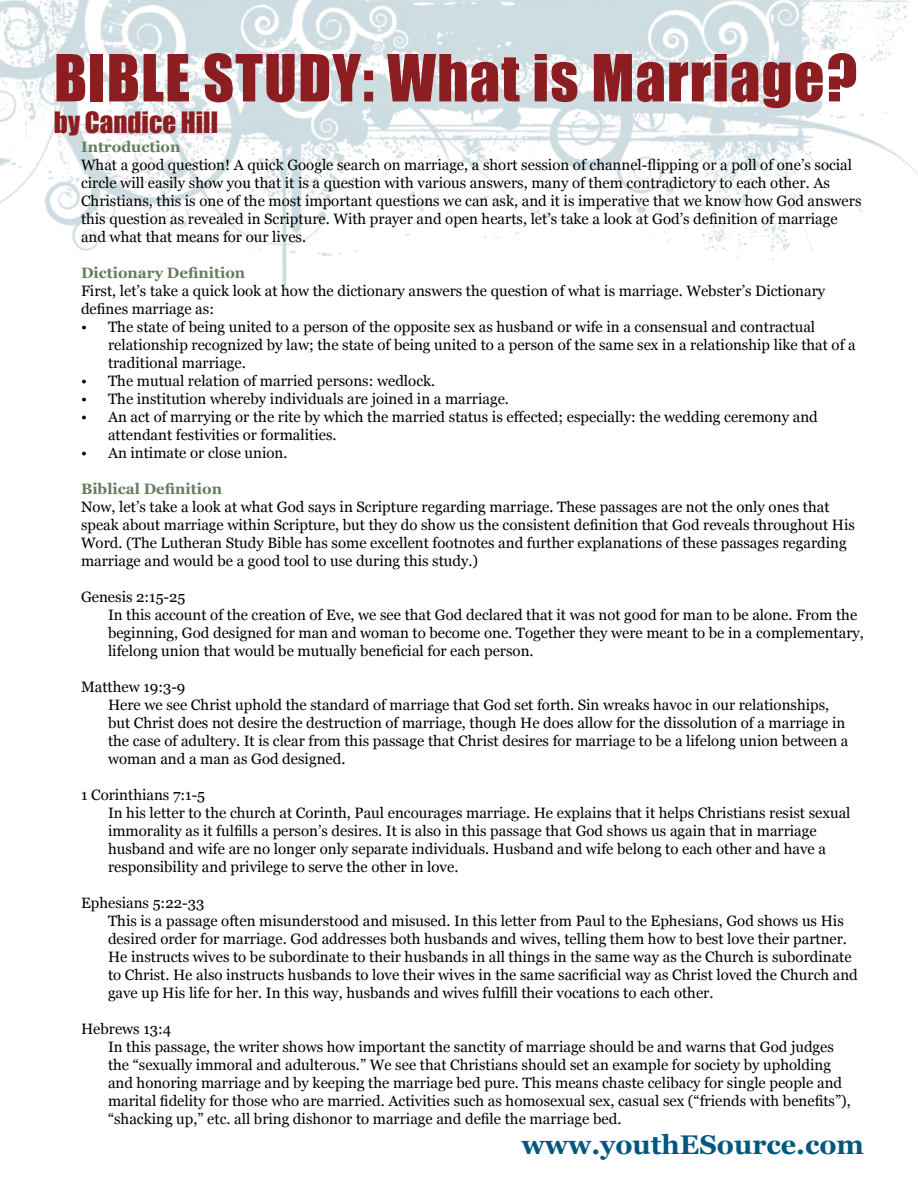
<style>
.page{position:relative;width:918px;height:1188px;background:#fff}
.page>*{position:absolute;margin:0;border:0;box-sizing:border-box;transform-origin:0 0}
.t1{font:60px "Impact";letter-spacing:.02em;color:#8c1e21}
.t2{font:700 27px "Georgia";color:#00577e}
.t3{font:27px "Impact";color:#8c1e21}
.t4{font:15px/18px "Georgia";color:#000}
.t5{font:700 15px "Georgia";color:#647d5c}
</style>
<div class="page">
<img style="left:0;top:0;width:918px;height:290px">
<h1 class="t1" style="left:54px;top:31px;width:805px">BIBLE STUDY: What is Marriage?</h1>
<h2 class="t3" style="left:54px;top:101px;width:166px">by Candice Hill</h2>
<p class="t5" style="left:81px;top:138px;width:101px">Introduction</p>
<p class="t4" style="left:81px;top:156px;width:782px">What a good question! A quick Google search on marriage, a short session of channel-flipping or a poll of one’s social circle will easily show you that it is a question with various answers, many of them contradictory to each other. As Christians, this is one of the most important questions we can ask, and it is imperative that we know how God answers this question as revealed in Scripture. With prayer and open hearts, let’s take a look at God’s definition of marriage and what that means for our lives.</p>
<p class="t5" style="left:81px;top:264px;width:166px">Dictionary Definition</p>
<p class="t4" style="left:81px;top:282px;width:746px">First, let’s take a quick look at how the dictionary answers the question of what is marriage. Webster’s Dictionary defines marriage as:</p>
<p class="t4" style="left:108px;top:318px;width:749px;text-indent:-27px">• The state of being united to a person of the opposite sex as husband or wife in a consensual and contractual relationship recognized by law; the state of being united to a person of the same sex in a relationship like that of a traditional marriage.</p>
<p class="t4" style="left:81px;top:372px;width:356px">• The mutual relation of married persons: wedlock.</p>
<p class="t4" style="left:81px;top:390px;width:430px">• The institution whereby individuals are joined in a marriage.</p>
<p class="t4" style="left:108px;top:408px;width:711px;text-indent:-27px">• An act of marrying or the rite by which the married status is effected; especially: the wedding ceremony and attendant festivities or formalities.</p>
<p class="t4" style="left:81px;top:444px;width:208px">• An intimate or close union.</p>
<p class="t5" style="left:81px;top:480px;width:143px">Biblical Definition</p>
<p class="t4" style="left:81px;top:498px;width:776px">Now, let’s take a look at what God says in Scripture regarding marriage. These passages are not the only ones that speak about marriage within Scripture, but they do show us the consistent definition that God reveals throughout His Word. (The Lutheran Study Bible has some excellent footnotes and further explanations of these passages regarding marriage and would be a good tool to use during this study.)</p>
<p class="t4" style="left:108px;top:588px;width:757px;text-indent:-27px">Genesis 2:15-25<br>In this account of the creation of Eve, we see that God declared that it was not good for man to be alone. From the beginning, God designed for man and woman to become one. Together they were meant to be in a complementary, lifelong union that would be mutually beneficial for each person.</p>
<p class="t4" style="left:108px;top:678px;width:742px;text-indent:-27px">Matthew 19:3-9<br>Here we see Christ uphold the standard of marriage that God set forth. Sin wreaks havoc in our relationships, but Christ does not desire the destruction of marriage, though He does allow for the dissolution of a marriage in the case of adultery. It is clear from this passage that Christ desires for marriage to be a lifelong union between a woman and a man as God designed.</p>
<p class="t4" style="left:108px;top:786px;width:744px;text-indent:-27px">1 Corinthians 7:1-5<br>In his letter to the church at Corinth, Paul encourages marriage. He explains that it helps Christians resist sexual immorality as it fulfills a person’s desires. It is also in this passage that God shows us again that in marriage husband and wife are no longer only separate individuals. Husband and wife belong to each other and have a responsibility and privilege to serve the other in love.</p>
<p class="t4" style="left:108px;top:894px;width:751px;text-indent:-27px">Ephesians 5:22-33<br>This is a passage often misunderstood and misused. In this letter from Paul to the Ephesians, God shows us His desired order for marriage. God addresses both husbands and wives, telling them how to best love their partner.<br>He instructs wives to be subordinate to their husbands in all things in the same way as the Church is subordinate to Christ. He also instructs husbands to love their wives in the same sacrificial way as Christ loved the Church and gave up His life for her. In this way, husbands and wives fulfill their vocations to each other.</p>
<p class="t4" style="left:108px;top:1020px;width:744px;text-indent:-27px">Hebrews 13:4<br>In this passage, the writer shows how important the sanctity of marriage should be and warns that God judges the “sexually immoral and adulterous.” We see that Christians should set an example for society by upholding and honoring marriage and by keeping the marriage bed pure. This means chaste celibacy for single people and marital fidelity for those who are married. Activities such as homosexual sex, casual sex (“friends with benefits”), “shacking up,” etc. all bring dishonor to marriage and defile the marriage bed.</p>
<h2 class="t2" style="left:521px;top:1128px;width:344px">www.youthESource.com</h2>
</div>
